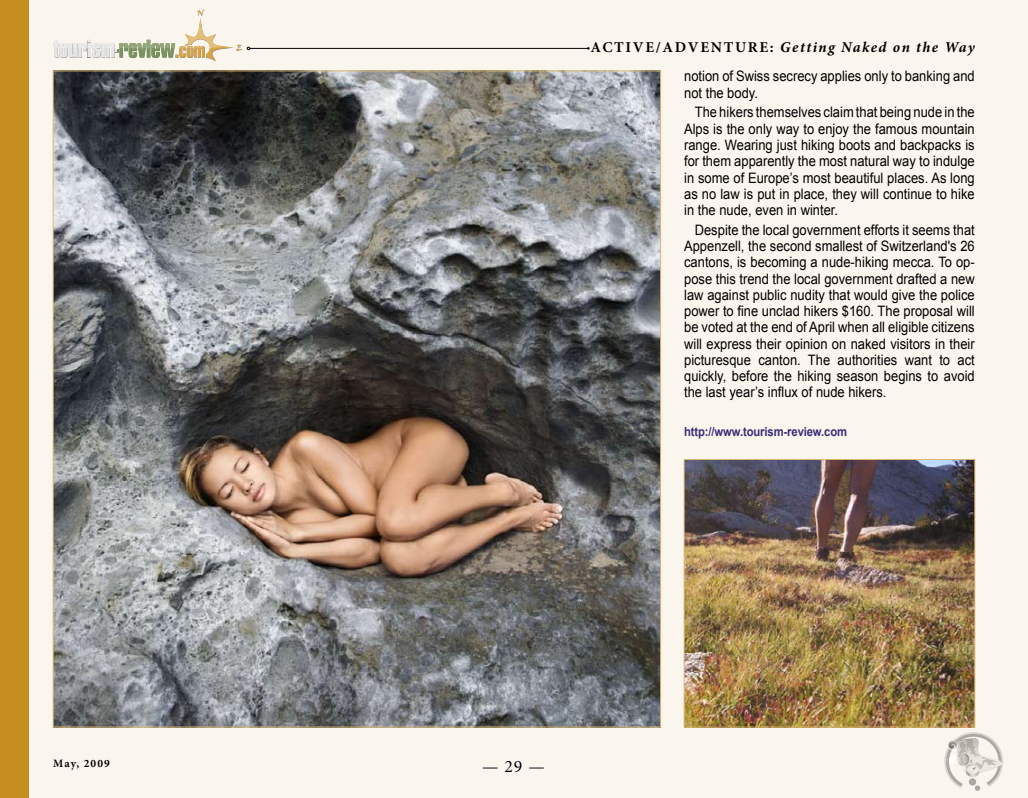
<style>
.page{position:relative;width:1028px;height:798px;background:#fff}
.page>*{position:absolute;margin:0;border:0;box-sizing:border-box;transform-origin:0 0}
.t1{font:17.5px "Minion Pro";color:#000}
.t2{font:italic 700 15px "Minion Pro";letter-spacing:.095em;color:#000}
.t3{font:700 15px "Minion Pro";letter-spacing:.11em;color:#000}
.t4{font:14.38px/16.2px "Arial";color:#000;text-align:justify;scale:.9 1}
.t5{font:700 12.5px "Arial";letter-spacing:-.01em;color:#392e7a;scale:.9 1}
.t6{font:700 11.25px "Minion Pro";letter-spacing:.1em;color:#000}
.s1{font-style:normal}
</style>
<div class="page">
<div style="left:0;top:0;width:1028px;height:797px;background:#fbf6ed"></div>
<svg style="left:483px;top:767px;width:15px;height:1px"></svg>
<svg style="left:505px;top:760px;width:17px;height:12px"></svg>
<svg style="left:529px;top:767px;width:15px;height:1px"></svg>
<hr style="left:250px;top:48px;width:338px;height:1px;background:#000">
<svg style="left:53px;top:9px;width:197px;height:52px"></svg>
<div style="left:0;top:0;width:28px;height:797px;background:#c58e1f"></div>
<svg style="left:944px;top:732px;width:59px;height:59px"></svg>
<img style="left:55px;top:73px;width:604px;height:652px">
<img style="left:686px;top:461px;width:287px;height:264px">
<div style="left:684px;top:459px;width:291px;height:268px;border:1px solid #dbb871"></div>
<p class="t6" style="left:53px;top:756px;width:58px">MAY, 2009</p>
<p class="t3" style="left:590px;top:38px;width:122px">ACTIVE/ADVENT</p>
<p class="t2" style="left:735px;top:37px;width:242px"><span class="s1">URE :</span> Getting Naked on the Way</p>
<p class="t4" style="left:684px;top:68px;width:324px">notion of Swiss secrecy applies only to banking and not the body.</p>
<p class="t4" style="left:684px;top:104px;width:324px;text-indent:11px">The hikers themselves claim that being nude in the Alps is the only way to enjoy the famous mountain range. Wearing just hiking boots and backpacks is for them apparently the most natural way to indulge in some of Europe’s most beautiful places. As long as no law is put in place, they will continue to hike in the nude, even in winter.</p>
<p class="t4" style="left:684px;top:222px;width:324px;text-indent:11px">Despite the local government efforts it seems that Appenzell, the second smallest of Switzerland's 26 cantons, is becoming a nude-hiking mecca. To op&shy;pose this trend the local government drafted a new law against public nudity that would give the police power to fine unclad hikers $160. The proposal will be voted at the end of April when all eligible citizens will express their opinion on naked visitors in their picturesque canton. The authorities want to act quickly, before the hiking season begins to avoid the last year’s influx of nude hikers.</p>
<p class="t5" style="left:684px;top:423px;width:183px">http://www.tourism-review.com</p>
<p class="t1" style="left:482px;top:755px;width:64px">— 29 —</p>
</div>
